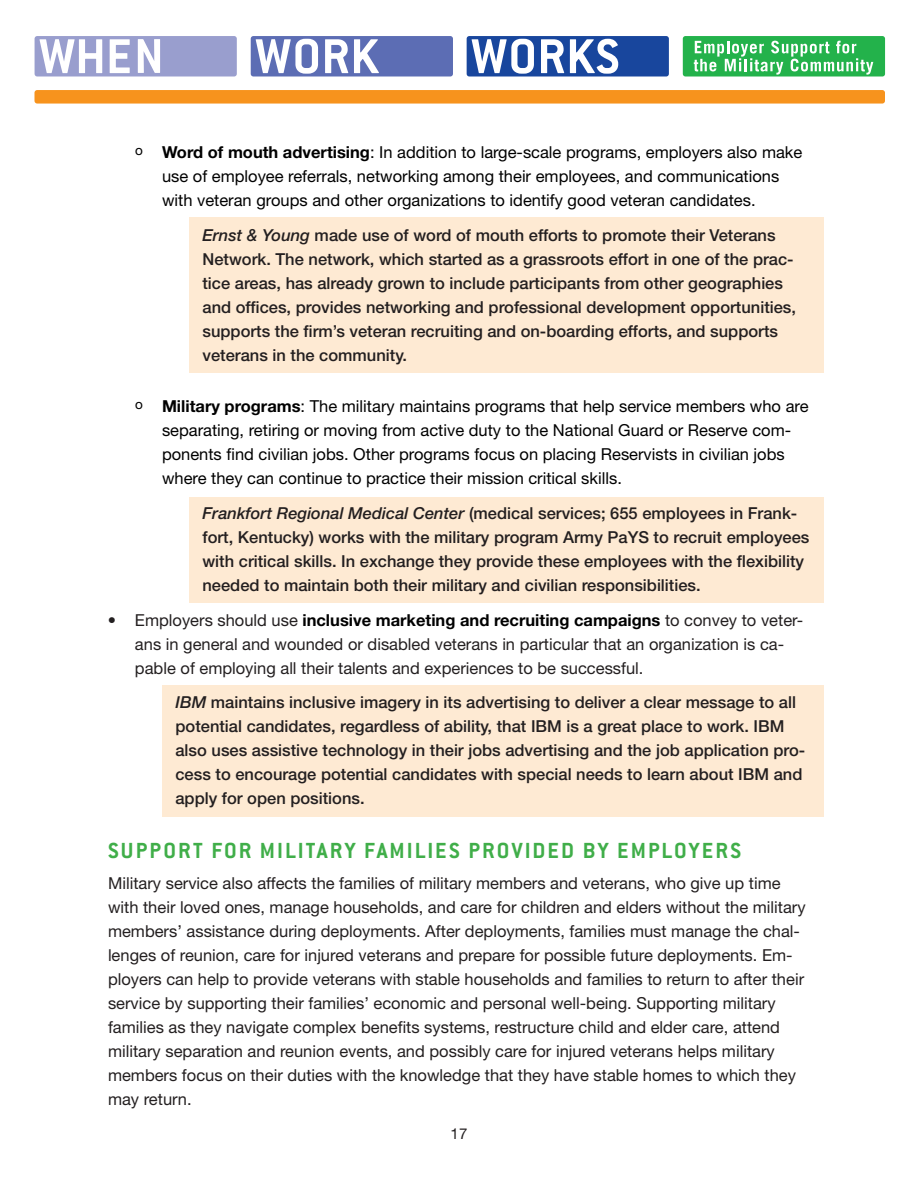
<style>
.page{position:relative;width:918px;height:1188px;background:#fff}
.page>*{position:absolute;margin:0;border:0;box-sizing:border-box;transform-origin:0 0}
.t1{font:700 24px "Conduit ITC";letter-spacing:.09em;color:#40ae49}
.t2{font:16.5px/24px "Helvetica Neue LT Std";color:#231f20}
.t3{font:500 16.5px/24px "Helvetica Neue LT Std";color:#231f20}
.t4{font:16.5px/24px "Helvetica Neue LT Std";color:#000}
.t5{font:15px "Helvetica Neue LT Std";color:#231f20}
.s1{font-weight:700}
.s2{font-style:italic}
.s3{font-weight:500}
.s4{font-weight:700;color:#000}
</style>
<div class="page">
<div style="left:683px;top:36px;width:202px;height:40px;background:#23b24b;border-radius:3px"></div>
<svg style="left:694px;top:41px;width:179px;height:34px"></svg>
<div style="left:35px;top:36px;width:202px;height:40px;background:#999ece;border-radius:3px"></div>
<svg style="left:40px;top:39px;width:62px;height:34px"></svg>
<svg style="left:110px;top:39px;width:20px;height:34px"></svg>
<svg style="left:138px;top:39px;width:22px;height:34px"></svg>
<div style="left:251px;top:36px;width:202px;height:40px;background:#5c6db4;border-radius:3px"></div>
<svg style="left:256px;top:39px;width:62px;height:35px"></svg>
<svg style="left:325px;top:39px;width:23px;height:34px"></svg>
<svg style="left:354px;top:39px;width:25px;height:34px"></svg>
<div style="left:467px;top:36px;width:202px;height:40px;background:#18469d;border-radius:3px"></div>
<svg style="left:472px;top:39px;width:62px;height:35px"></svg>
<svg style="left:541px;top:39px;width:23px;height:34px"></svg>
<svg style="left:570px;top:39px;width:48px;height:35px"></svg>
<div style="left:35px;top:90px;width:850px;height:14px;background:#f7931d;border-radius:3px"></div>
<div style="left:162px;top:685px;width:662px;height:131px;background:#feead3"></div>
<div style="left:189px;top:497px;width:635px;height:106px;background:#feead3"></div>
<div style="left:189px;top:218px;width:635px;height:155px;background:#feead3"></div>
<p class="t4" style="left:162px;top:140px;width:642px;text-indent:-27px"><sup>o</sup> <span class="s1">Word of mouth advertising</span>: In addition to large-scale programs, employers also make use of employee referrals, networking among their employees, and communications with veteran groups and other organizations to identify good veteran candidates.</p>
<p class="t3" style="left:202px;top:223px;width:595px"><span class="s2">Ernst &amp; Young</span> made use of word of mouth efforts to promote their Veterans Network. The network, which started as a grassroots effort in one of the prac&shy;tice areas, has already grown to include participants from other geographies and offices, provides networking and professional development opportunities, supports the firm’s veteran recruiting and on-boarding efforts, and supports veterans in the community.</p>
<p class="t4" style="left:162px;top:394px;width:648px;text-indent:-27px"><sup>o</sup> <span class="s1">Military programs</span>: The military maintains programs that help service members who are separating, retiring or moving from active duty to the National Guard or Reserve com&shy;ponents find civilian jobs. Other programs focus on placing Reservists in civilian jobs where they can continue to practice their mission critical skills.</p>
<p class="t3" style="left:202px;top:501px;width:609px"><span class="s2">Frankfort Regional Medical Center</span> (medical services; 655 employees in Frank&shy;fort, Kentucky) works with the military program Army PaYS to recruit employees with critical skills. In exchange they provide these employees with the flexibility needed to maintain both their military and civilian responsibilities.</p>
<p class="t2" style="left:135px;top:607px;width:670px;text-indent:-27px"><span class="s3">•</span> Employers should use <span class="s4">inclusive marketing and recruiting campaigns</span> to convey to veter&shy;ans in general and wounded or disabled veterans in particular that an organization is ca&shy;pable of employing all their talents and experiences to be successful.</p>
<p class="t3" style="left:175px;top:690px;width:631px"><span class="s2">IBM</span> maintains inclusive imagery in its advertising to deliver a clear message to all potential candidates, regardless of ability, that IBM is a great place to work. IBM also uses assistive technology in their jobs advertising and the job application pro&shy;cess to encourage potential candidates with special needs to learn about IBM and apply for open positions.</p>
<h1 class="t1" style="left:108px;top:837px;width:270px">SUPPORT FOR MILITARY FAM</h1>
<h1 class="t1" style="left:407px;top:837px;width:335px">ILIES PROVIDED BY EMPLOYERS</h1>
<p class="t2" style="left:108px;top:871px;width:699px">Military service also affects the families of military members and veterans, who give up time with their loved ones, manage households, and care for children and elders without the military members’ assistance during deployments. After deployments, families must manage the chal&shy;lenges of reunion, care for injured veterans and prepare for possible future deployments. Em&shy;ployers can help to provide veterans with stable households and families to return to after their service by supporting their families’ economic and personal well-being. Supporting military families as they navigate complex benefits systems, restructure child and elder care, attend military separation and reunion events, and possibly care for injured veterans helps military members focus on their duties with the knowledge that they have stable homes to which they may return.</p>
<p class="t5" style="left:451px;top:1124px;width:18px">17</p>
</div>
